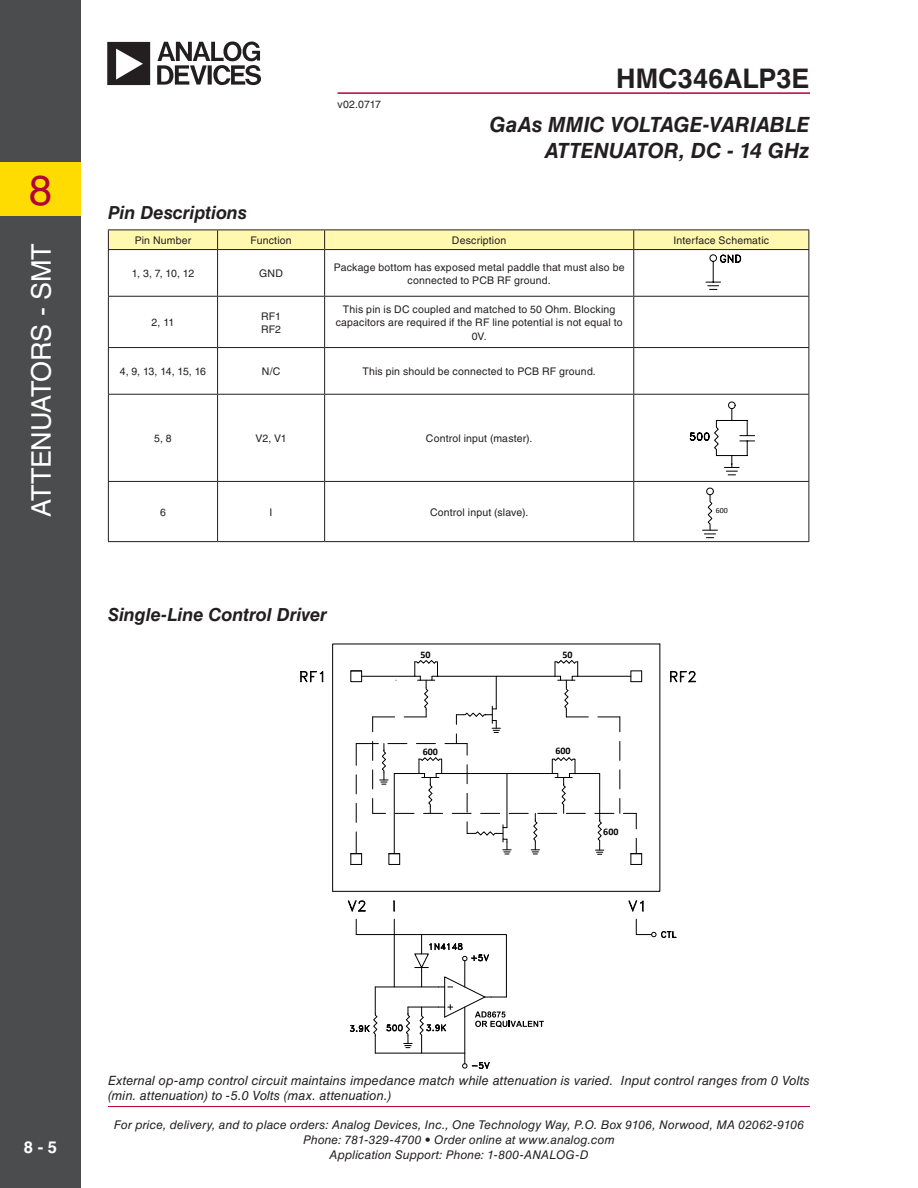
<style>
.page{position:relative;width:918px;height:1188px;background:#fff}
.page>*{position:absolute;margin:0;border:0;box-sizing:border-box;transform-origin:0 0}
.t1{font:42px "Helvetica LT Std";color:#b30437}
.t2{font:27px "Helvetica LT Std";letter-spacing:-.015em;color:#fff}
.t3{font:700 27px "Helvetica LT Std";letter-spacing:.005em;color:#231f20}
.t4{font:italic 700 21px "Helvetica LT Std";color:#231f20}
.t5{font:italic 700 18px "Helvetica LT Std";letter-spacing:-.005em;color:#231f20}
.t6{font:700 16.5px "Helvetica LT Std";color:#fff}
.t7{font:italic 12.75px/15.3px "Helvetica LT Std";letter-spacing:.01em;color:#231f20}
.t8{font:italic 12px "Helvetica LT Std";letter-spacing:.01em;color:#231f20}
.t9{font:10.5px/13.5px "Helvetica LT Std";letter-spacing:.015em;color:#231f20;text-align:center}
.t10{font:700 10.05px "Calibri";color:#000}
.t11{font:700 10.05px "Calibri";color:#000}
.t12{font:7.8px "Calibri";color:#000}
.s1{font-style:inherit}
</style>
<div class="page">
<div style="left:0;top:0;width:81px;height:1188px;background:#4b4c4d"></div>
<div style="left:0;top:162px;width:81px;height:54px;background:#ffdc01"></div>
<hr style="left:108px;top:1106px;width:702px;height:1px;background:#b30437">
<hr style="left:338px;top:92px;width:472px;height:2px;background:#b30437">
<svg style="left:107px;top:41px;width:154px;height:44px"></svg>
<hr style="left:108px;top:250px;width:1px;height:46px;background:#231f20">
<hr style="left:217px;top:250px;width:1px;height:46px;background:#231f20">
<hr style="left:324px;top:250px;width:1px;height:46px;background:#231f20">
<hr style="left:633px;top:250px;width:1px;height:46px;background:#231f20">
<hr style="left:808px;top:250px;width:1px;height:46px;background:#231f20">
<hr style="left:108px;top:296px;width:110px;height:1px;background:#231f20">
<hr style="left:108px;top:297px;width:1px;height:50px;background:#231f20">
<hr style="left:218px;top:296px;width:107px;height:1px;background:#231f20">
<hr style="left:217px;top:297px;width:1px;height:50px;background:#231f20">
<hr style="left:325px;top:296px;width:309px;height:1px;background:#231f20">
<hr style="left:324px;top:297px;width:1px;height:50px;background:#231f20">
<hr style="left:634px;top:296px;width:175px;height:1px;background:#231f20">
<hr style="left:633px;top:297px;width:1px;height:50px;background:#231f20">
<hr style="left:808px;top:297px;width:1px;height:50px;background:#231f20">
<hr style="left:108px;top:347px;width:110px;height:1px;background:#231f20">
<hr style="left:108px;top:348px;width:1px;height:46px;background:#231f20">
<hr style="left:218px;top:347px;width:107px;height:1px;background:#231f20">
<hr style="left:217px;top:348px;width:1px;height:46px;background:#231f20">
<hr style="left:325px;top:347px;width:309px;height:1px;background:#231f20">
<hr style="left:324px;top:348px;width:1px;height:46px;background:#231f20">
<hr style="left:634px;top:347px;width:175px;height:1px;background:#231f20">
<hr style="left:633px;top:348px;width:1px;height:46px;background:#231f20">
<hr style="left:808px;top:348px;width:1px;height:46px;background:#231f20">
<hr style="left:108px;top:394px;width:110px;height:1px;background:#231f20">
<hr style="left:108px;top:395px;width:1px;height:86px;background:#231f20">
<hr style="left:218px;top:394px;width:107px;height:1px;background:#231f20">
<hr style="left:217px;top:395px;width:1px;height:86px;background:#231f20">
<hr style="left:325px;top:394px;width:309px;height:1px;background:#231f20">
<hr style="left:324px;top:395px;width:1px;height:86px;background:#231f20">
<hr style="left:634px;top:394px;width:175px;height:1px;background:#231f20">
<hr style="left:633px;top:395px;width:1px;height:86px;background:#231f20">
<hr style="left:808px;top:395px;width:1px;height:86px;background:#231f20">
<hr style="left:108px;top:481px;width:110px;height:1px;background:#231f20">
<hr style="left:108px;top:482px;width:1px;height:59px;background:#231f20">
<hr style="left:218px;top:481px;width:107px;height:1px;background:#231f20">
<hr style="left:217px;top:482px;width:1px;height:59px;background:#231f20">
<hr style="left:325px;top:481px;width:309px;height:1px;background:#231f20">
<hr style="left:324px;top:482px;width:1px;height:59px;background:#231f20">
<hr style="left:634px;top:481px;width:175px;height:1px;background:#231f20">
<hr style="left:633px;top:482px;width:1px;height:59px;background:#231f20">
<hr style="left:808px;top:482px;width:1px;height:59px;background:#231f20">
<hr style="left:108px;top:541px;width:110px;height:1px;background:#231f20">
<hr style="left:218px;top:541px;width:107px;height:1px;background:#231f20">
<hr style="left:325px;top:541px;width:309px;height:1px;background:#231f20">
<hr style="left:634px;top:541px;width:175px;height:1px;background:#231f20">
<svg style="left:332px;top:644px;width:329px;height:248px"></svg>
<svg style="left:300px;top:671px;width:24px;height:12px"></svg>
<svg style="left:670px;top:671px;width:26px;height:12px"></svg>
<svg style="left:347px;top:900px;width:19px;height:12px"></svg>
<svg style="left:393px;top:900px;width:2px;height:12px"></svg>
<svg style="left:628px;top:900px;width:16px;height:12px"></svg>
<hr style="left:375px;top:1053px;width:90px;height:1px;background:#000">
<hr style="left:464px;top:1007px;width:1px;height:57px;background:#000">
<svg style="left:462px;top:1062px;width:28px;height:7px"></svg>
<svg style="left:635px;top:918px;width:42px;height:20px"></svg>
<svg style="left:349px;top:919px;width:195px;height:134px"></svg>
<svg style="left:350px;top:659px;width:292px;height:206px"></svg>
<svg style="left:108px;top:230px;width:701px;height:60px"></svg>
<svg style="left:690px;top:402px;width:65px;height:73px"></svg>
<svg style="left:703px;top:488px;width:14px;height:50px"></svg>
<h1 class="t1" style="left:29px;top:166px;width:25px">8</h1>
<h2 class="t2" style="left:26px;top:517px;width:275px;rotate:-90deg">ATTENUATORS - SMT</h2>
<p class="t9" style="left:338px;top:97px;width:45px">v02.0717</p>
<p class="t3" style="left:616px;top:62px;width:195px">HMC346ALP3E</p>
<p class="t4" style="left:490px;top:112px;width:321px">GaAs MMIC VOLTAGE-VARIABLE</p>
<p class="t4" style="left:544px;top:137px;width:267px">ATTENUATOR, DC - 14 GHz</p>
<p class="t5" style="left:108px;top:201px;width:140px">Pin Descriptions</p>
<p class="t9" style="left:135px;top:234px;width:58px">Pin Number</p>
<p class="t9" style="left:250px;top:234px;width:43px">Function</p>
<p class="t9" style="left:452px;top:234px;width:56px">Description</p>
<p class="t9" style="left:673px;top:234px;width:97px">Interface Schematic</p>
<p class="t9" style="left:132px;top:267px;width:64px">1, 3, 7, 10, 12</p>
<p class="t9" style="left:259px;top:267px;width:25px">GND</p>
<p class="t9" style="left:334px;top:260px;width:292px">Package bottom has exposed metal paddle that must also be connected to PCB RF ground.</p>
<p class="t9" style="left:152px;top:316px;width:24px">2, 11</p>
<p class="t9" style="left:336px;top:302px;width:288px">This pin is DC coupled and matched to 50 Ohm. Blocking capacitors are required if the RF line potential is not equal to<br>0V.</p>
<p class="t9" style="left:261px;top:309px;width:21px">RF1</p>
<p class="t9" style="left:261px;top:323px;width:22px">RF2</p>
<p class="t9" style="left:120px;top:365px;width:88px">4, 9, 13, 14, 15, 16</p>
<p class="t9" style="left:262px;top:365px;width:20px">N/C</p>
<p class="t9" style="left:362px;top:365px;width:235px">This pin should be connected to PCB RF ground.</p>
<p class="t9" style="left:154px;top:432px;width:19px">5, 8</p>
<p class="t9" style="left:255px;top:432px;width:33px">V2, V1</p>
<p class="t9" style="left:426px;top:432px;width:108px">Control input (master).</p>
<p class="t9" style="left:160px;top:506px;width:7px">6</p>
<p class="t9" style="left:270px;top:506px;width:4px">I</p>
<p class="t9" style="left:430px;top:506px;width:100px">Control input (slave).</p>
<p class="t5" style="left:108px;top:604px;width:221px">Single-Line Control Driver</p>
<p class="t11" style="left:421px;top:648px;width:12px">5<span class="s1">0</span></p>
<p class="t11" style="left:563px;top:648px;width:12px">5<span class="s1">0</span></p>
<p class="t10" style="left:423px;top:745px;width:17px">600</p>
<p class="t10" style="left:555px;top:744px;width:17px">600</p>
<p class="t10" style="left:603px;top:825px;width:17px">600</p>
<p class="t12" style="left:716px;top:505px;width:13px">600</p>
<h3 class="t6" style="left:24px;top:1137px;width:35px">8 - 5</h3>
<p class="t7" style="left:108px;top:1073px;width:703px">External op-amp control circuit maintains impedance match while attenuation is varied. Input control ranges from 0 Volts (min. attenuation) to -5.0 Volts (max. attenuation.)</p>
<p class="t8" style="left:114px;top:1118px;width:692px">For price, delivery, and to place orders: Analog Devices, Inc., One Technology Way, P.O. Box 9106, Norwood, MA 02062-9106</p>
<p class="t8" style="left:303px;top:1133px;width:313px">Phone: 781-329-4700 • Order online at www.analog.com</p>
<p class="t8" style="left:330px;top:1148px;width:260px">Application Support: Phone: 1-800-ANALOG-D</p>
</div>
